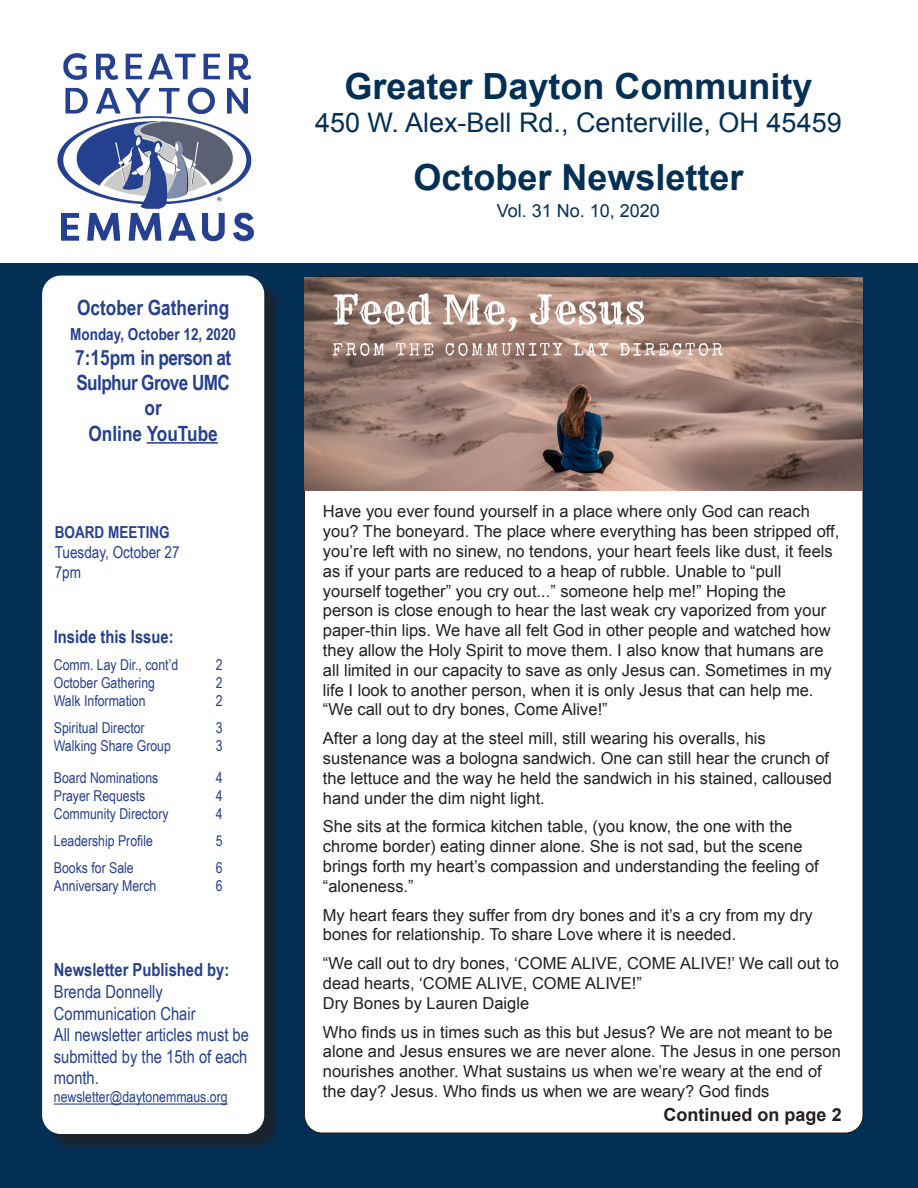
<style>
.page{position:relative;width:918px;height:1188px;background:#fff}
.page>*{position:absolute;margin:0;border:0;box-sizing:border-box;transform-origin:0 0}
.t1{font:700 36px "Arial";color:#043056}
.t2{font:27px "Arial";color:#043056}
.t3{font:700 21px "Arial Narrow";color:#25408f}
.t4{font:700 21px "Arial Narrow";letter-spacing:-.03em;color:#25408f}
.t5{font:18px/21.6px "Arial Narrow";color:#25408f;text-align:justify}
.t6{font:700 18px "Arial Narrow";color:#25408f}
.t7{font:18px "Arial";color:#043056}
.t8{font:700 18px "Arial";color:#231f20}
.t9{font:16.5px/19.8px "Arial";color:#231f20}
.t10{font:700 16.5px "Arial Narrow";color:#25408f}
.t11{font:16.5px "Arial Narrow";color:#25408f}
.t12{font:15px "Arial Narrow";color:#25408f}
</style>
<div class="page">
<div style="left:0;top:264px;width:918px;height:924px;background:#043056"></div>
<div style="left:304px;top:276px;width:559px;height:857px;background:#fff;border-radius:18px"></div>
<div style="left:45px;top:278px;width:238px;height:875px;background:#231f20;opacity:.75"></div>
<div style="left:43px;top:276px;width:221px;height:857px;background:#fff;border-radius:18px"></div>
<div style="left:42px;top:276px;width:222px;height:858px;border:2px solid #fff;border-radius:18px"></div>
<img style="left:57px;top:53px;width:197px;height:189px">
<hr style="left:54px;top:1104px;width:174px;height:1px;background:#25408f">
<hr style="left:147px;top:442px;width:71px;height:2px;background:#25408f">
<img style="left:305px;top:277px;width:558px;height:213px">
<p class="t3" style="left:77px;top:291px;width:154px">October Gathering</p>
<p class="t10" style="left:70px;top:322px;width:167px">Monday, October 12, 2020</p>
<p class="t4" style="left:75px;top:342px;width:157px">7:15pm in person at</p>
<p class="t4" style="left:76px;top:367px;width:155px">Sulphur Grove UMC</p>
<p class="t3" style="left:145px;top:392px;width:19px">or</p>
<p class="t3" style="left:89px;top:417px;width:131px">Online YouTube</p>
<p class="t10" style="left:55px;top:520px;width:117px">BOARD MEETING</p>
<p class="t11" style="left:55px;top:540px;width:126px">Tuesday, October 27</p>
<p class="t11" style="left:55px;top:560px;width:28px">7pm</p>
<p class="t6" style="left:54px;top:623px;width:121px">Inside this Issue:</p>
<p class="t12" style="left:54px;top:654px;width:126px">Comm. Lay Dir., cont’d</p>
<p class="t12" style="left:216px;top:654px;width:8px">2</p>
<p class="t12" style="left:54px;top:672px;width:103px">October Gathering</p>
<p class="t12" style="left:216px;top:672px;width:8px">2</p>
<p class="t12" style="left:54px;top:690px;width:93px">Walk Information</p>
<p class="t12" style="left:216px;top:690px;width:8px">2</p>
<p class="t12" style="left:54px;top:717px;width:92px">Spiritual Director</p>
<p class="t12" style="left:216px;top:717px;width:8px">3</p>
<p class="t12" style="left:54px;top:735px;width:119px">Walking Share Group</p>
<p class="t12" style="left:216px;top:735px;width:8px">3</p>
<p class="t12" style="left:54px;top:766px;width:106px">Board Nominations</p>
<p class="t12" style="left:216px;top:766px;width:8px">4</p>
<p class="t12" style="left:54px;top:784px;width:93px">Prayer Requests</p>
<p class="t12" style="left:216px;top:784px;width:8px">4</p>
<p class="t12" style="left:54px;top:802px;width:116px">Community Directory</p>
<p class="t12" style="left:216px;top:802px;width:8px">4</p>
<p class="t12" style="left:54px;top:829px;width:101px">Leadership Profile</p>
<p class="t12" style="left:216px;top:829px;width:8px">5</p>
<p class="t12" style="left:54px;top:856px;width:81px">Books for Sale</p>
<p class="t12" style="left:216px;top:856px;width:8px">6</p>
<p class="t12" style="left:54px;top:874px;width:104px">Anniversary Merch</p>
<p class="t12" style="left:216px;top:874px;width:8px">6</p>
<p class="t6" style="left:54px;top:957px;width:177px">Newsletter Published by:</p>
<p class="t5" style="left:54px;top:980px;width:111px">Brenda Donnelly</p>
<p class="t5" style="left:54px;top:1002px;width:143px">Communication Chair</p>
<p class="t5" style="left:54px;top:1023px;width:197px">All newsletter articles must be submitted by the 15th of each month.</p>
<p class="t12" style="left:54px;top:1086px;width:175px">newsletter@daytonemmaus.org</p>
<p class="t1" style="left:344px;top:63px;width:470px">Greater Dayton Community</p>
<p class="t2" style="left:315px;top:104px;width:528px">450 W. Alex-Bell Rd., Centerville, OH 45459</p>
<p class="t1" style="left:413px;top:154px;width:332px">October Newsletter</p>
<p class="t7" style="left:497px;top:199px;width:165px">Vol. 31 No. 10, 2020</p>
<p class="t9" style="left:323px;top:502px;width:518px">Have you ever found yourself in a place where only God can reach you? The boneyard. The place where everything has been stripped off, you’re left with no sinew, no tendons, your heart feels like dust, it feels as if your parts are reduced to a heap of rubble. Unable to “pull</p>
<p class="t9" style="left:323px;top:581px;width:465px">yourself together” you cry out...” someone help me!” Hoping the</p>
<p class="t9" style="left:323px;top:601px;width:510px">person is close enough to hear the last weak cry vaporized from your paper-thin lips. We have all felt God in other people and watched how they allow the Holy Spirit to move them. I also know that humans are all limited in our capacity to save as only Jesus can. Sometimes in my life I look to another person, when it is only Jesus that can help me. “We call out to dry bones, Come Alive!”</p>
<p class="t9" style="left:323px;top:729px;width:444px">After a long day at the steel mill, still wearing his overalls, his</p>
<p class="t9" style="left:323px;top:749px;width:511px">sustenance was a bologna sandwich. One can still hear the crunch of the lettuce and the way he held the sandwich in his stained, calloused hand under the dim night light.</p>
<p class="t9" style="left:323px;top:817px;width:497px">She sits at the formica kitchen table, (you know, the one with the chrome border) eating dinner alone. She is not sad, but the scene brings forth my heart’s compassion and understanding the feeling of “aloneness.”</p>
<p class="t9" style="left:323px;top:905px;width:491px">My heart fears they suffer from dry bones and it’s a cry from my dry bones for relationship. To share Love where it is needed.</p>
<p class="t9" style="left:323px;top:954px;width:517px">“We call out to dry bones, ‘COME ALIVE, COME ALIVE!’ We call out to dead hearts, ‘COME ALIVE, COME ALIVE!”</p>
<p class="t9" style="left:323px;top:993px;width:208px">Dry Bones by Lauren Daigle</p>
<p class="t9" style="left:323px;top:1022px;width:519px">Who finds us in times such as this but Jesus? We are not meant to be alone and Jesus ensures we are never alone. The Jesus in one person nourishes another. What sustains us when we’re weary at the end of the day? Jesus. Who finds us when we are weary? God finds</p>
<p class="t8" style="left:664px;top:1103px;width:180px">Continued on page 2</p>
</div>
